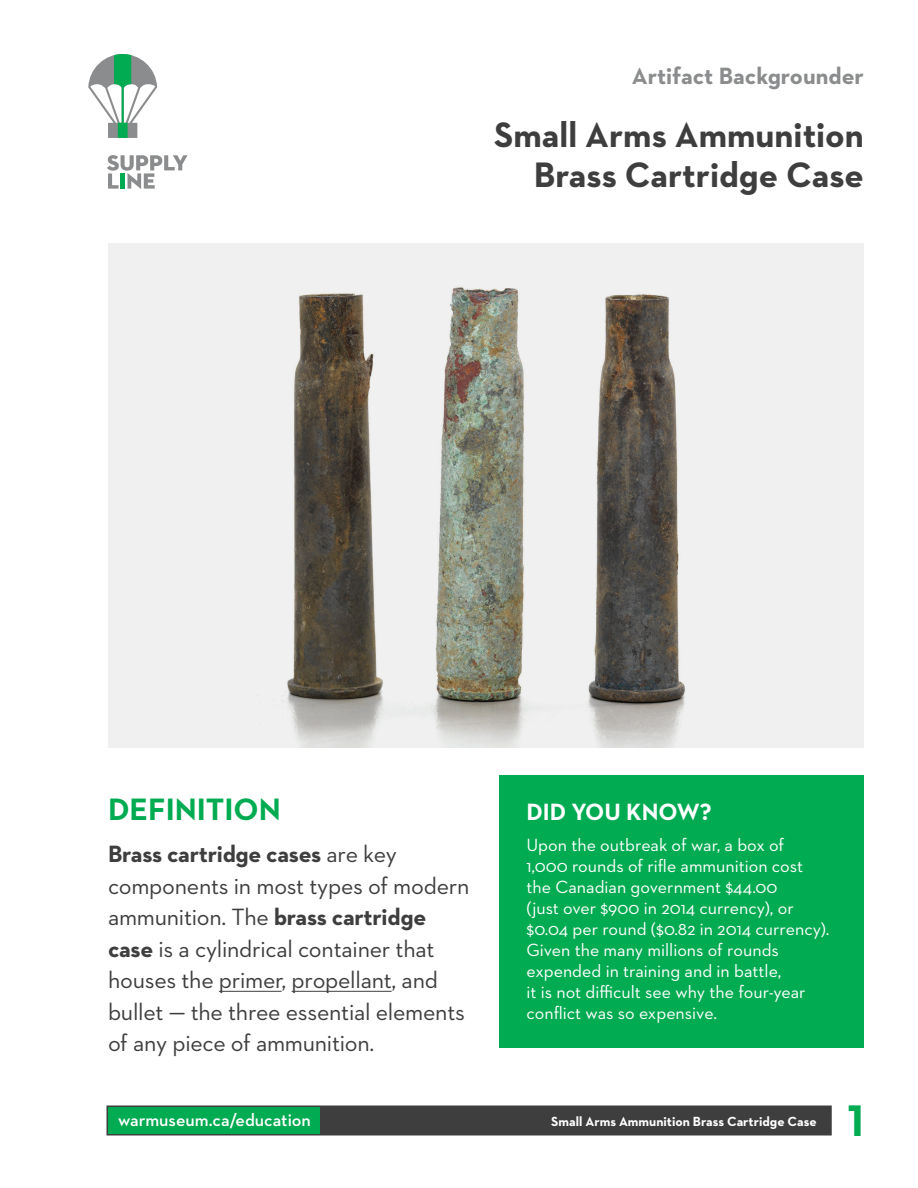
<style>
.page{position:relative;width:918px;height:1188px;background:#fff}
.page>*{position:absolute;margin:0;border:0;box-sizing:border-box;transform-origin:0 0}
.t1{font:700 45px "Neutraface 2 Text";color:#00ab51}
.t2{font:700 36px/40.5px "Neutraface 2 Text";color:#3e3e3f;text-align:right}
.t3{font:700 31.5px "Neutraface 2 Text";color:#00ab51}
.t4{font:24px/31.5px "Neutraface 2 Text";letter-spacing:-.01em;color:#3e3e3f}
.t5{font:700 24px "Neutraface 2 Text";color:#8b8c8d}
.t6{font:700 24px "Neutraface 2 Text";color:#fff}
.t7{font:18px/21px "Neutraface 2 Text";color:#fff}
.t8{font:600 18px "Neutraface 2 Text";color:#fff}
.t9{font:700 13.5px "Neutraface 2 Text";color:#fff}
.s1{font-weight:700}
</style>
<div class="page">
<hr style="left:219px;top:991px;width:63px;height:1px;background:#3e3e3f">
<hr style="left:292px;top:991px;width:100px;height:1px;background:#3e3e3f">
<div style="left:500px;top:775px;width:364px;height:272px;background:#00ab51"></div>
<div style="left:108px;top:243px;width:756px;height:505px;background:#eff0ef"></div>
<img style="left:257px;top:287px;width:428px;height:461px">
<svg style="left:107px;top:155px;width:81px;height:34px"></svg>
<svg style="left:88px;top:54px;width:69px;height:84px"></svg>
<div style="left:107px;top:1106px;width:725px;height:29px;border:3px solid #3e3e3f"></div>
<div style="left:108px;top:1107px;width:213px;height:27px;background:#00ab51"></div>
<div style="left:321px;top:1107px;width:509px;height:27px;background:#3e3e3f"></div>
<h3 class="t5" style="left:632px;top:61px;width:234px">Artifact Backgrounder</h3>
<h2 class="t2" style="left:494px;top:114px;width:371px">Small Arms Ammunition<br>Brass Cartridge Case</h2>
<h3 class="t3" style="left:108px;top:789px;width:174px">DEFINITION</h3>
<h3 class="t4" style="left:108px;top:838px;width:363px"><span class="s1">Brass cartridge cases</span> are key components in most types of modern ammunition. The <span class="s1">brass cartridge case</span> is a cylindrical container that houses the primer, propellant, and bullet — the three essential elements of any piece of ammunition.</h3>
<h3 class="t6" style="left:526px;top:796px;width:187px">DID YOU KNOW?</h3>
<p class="t7" style="left:526px;top:834px;width:305px">Upon the outbreak of war, a box of 1,000 rounds of rifle ammunition cost the Canadian government $44.00<br>(just over $900 in 2014 currency), or $0.04 per round ($0.82 in 2014 currency).<br>Given the many millions of rounds expended in training and in battle,<br>it is not difficult see why the four-year conflict was so expensive.</p>
<p class="t8" style="left:118px;top:1109px;width:194px">warmuseum.ca/education</p>
<p class="t9" style="left:551px;top:1113px;width:267px">Small Arms Ammunition Brass Cartridge Case</p>
<h1 class="t1" style="left:848px;top:1092px;width:18px">1</h1>
</div>
